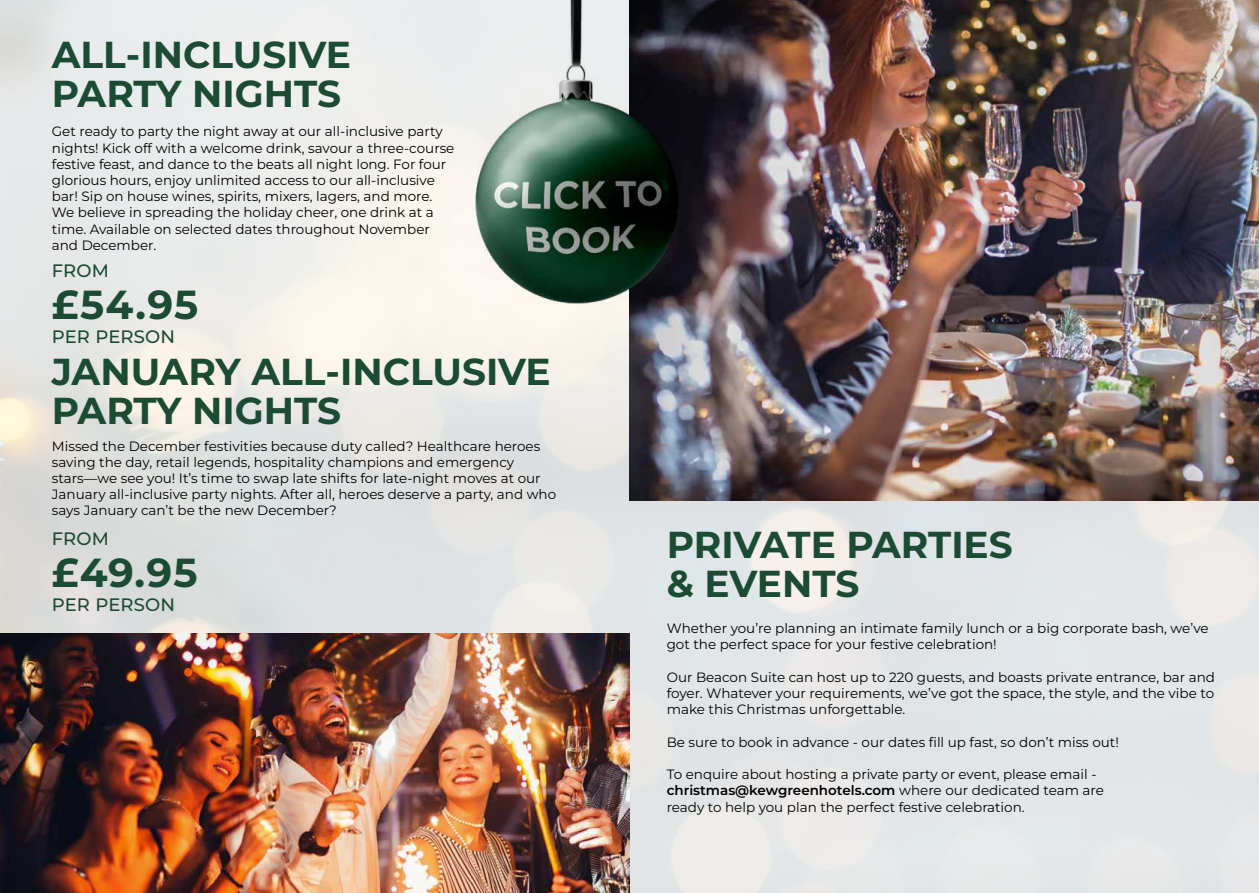
<style>
.page{position:relative;width:1259px;height:893px;background:#fff}
.page>*{position:absolute;margin:0;border:0;box-sizing:border-box;transform-origin:0 0}
.t1{font:700 40.5px "Montserrat";letter-spacing:.025em;color:#1c4b34}
.t2{font:700 37.5px/39px "Montserrat";color:#1c4b34}
.t3{font:500 18px "Montserrat";letter-spacing:.005em;color:#1c4b34}
.t4{font:13.5px/16.2px "Montserrat";color:#000}
.s1{font-weight:600}
</style>
<div class="page">
<img style="left:0;top:0;width:1259px;height:893px">
<img style="left:0;top:633px;width:629px;height:260px">
<img style="left:629px;top:0;width:630px;height:501px">
<img style="left:467px;top:0;width:231px;height:324px">
<h2 class="t2" style="left:52px;top:33px;width:301px">ALL-INCLUSIVE<br>PARTY NIGHTS</h2>
<p class="t4" style="left:52px;top:123px;width:404px">Get ready to party the night away at our all-inclusive party nights! Kick off with a welcome drink, savour a three-course festive feast, and dance to the beats all night long. For four glorious hours, enjoy unlimited access to our all-inclusive bar! Sip on house wines, spirits, mixers, lagers, and more.<br>We believe in spreading the holiday cheer, one drink at a time. Available on selected dates throughout November and December.</p>
<h3 class="t3" style="left:52px;top:258px;width:59px">FROM</h3>
<h1 class="t1" style="left:52px;top:275px;width:148px">£54.95</h1>
<h3 class="t3" style="left:52px;top:324px;width:125px">PER PERSON</h3>
<h2 class="t2" style="left:52px;top:351px;width:500px">JANUARY ALL-INCLUSIVE<br>PARTY NIGHTS</h2>
<p class="t4" style="left:52px;top:437px;width:506px">Missed the December festivities because duty called? Healthcare heroes saving the day, retail legends, hospitality champions and emergency stars—we see you! It’s time to swap late shifts for late-night moves at our January all-inclusive party nights. After all, heroes deserve a party, and who says January can’t be the new December?</p>
<h3 class="t3" style="left:52px;top:526px;width:59px">FROM</h3>
<h1 class="t1" style="left:52px;top:543px;width:147px">£49.95</h1>
<h3 class="t3" style="left:52px;top:592px;width:125px">PER PERSON</h3>
<h2 class="t2" style="left:666px;top:524px;width:347px">PRIVATE PARTIES &amp; EVENTS</h2>
<p class="t4" style="left:666px;top:620px;width:543px">Whether you’re planning an intimate family lunch or a big corporate bash, we’ve got the perfect space for your festive celebration!</p>
<p class="t4" style="left:666px;top:668px;width:550px;text-align:justify">Our Beacon Suite can host up to 220 guests, and boasts private entrance, bar and foyer. Whatever your requirements, we’ve got the space, the style, and the vibe to make this Christmas unforgettable.</p>
<p class="t4" style="left:666px;top:733px;width:454px">Be sure to book in advance - our dates fill up fast, so don’t miss out!</p>
<p class="t4" style="left:666px;top:766px;width:439px">To enquire about hosting a private party or event, please email - <span class="s1">christmas@kewgreenhotels.com</span> where our dedicated team are ready to help you plan the perfect festive celebration.</p>
</div>
